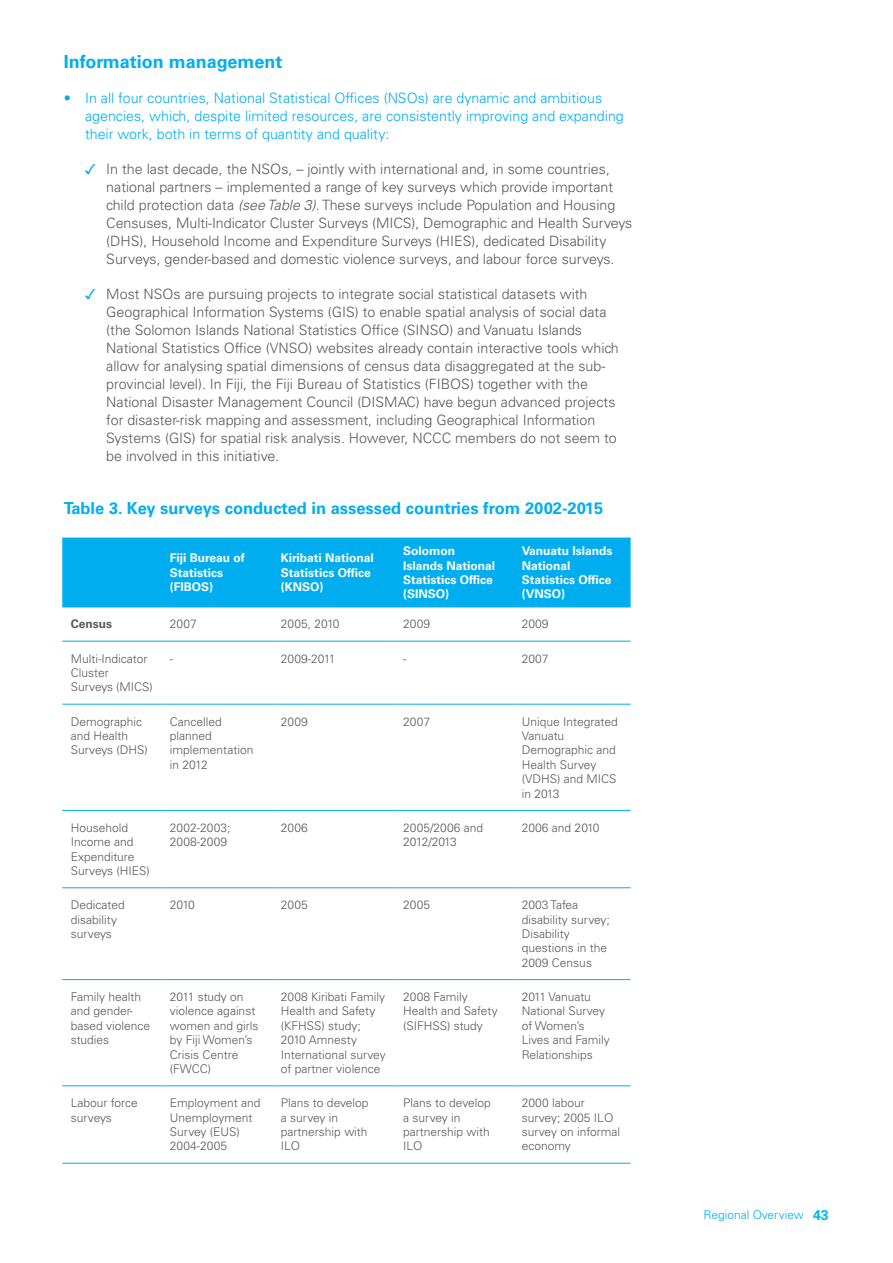
<style>
.page{position:relative;width:893px;height:1263px;background:#fff}
.page>*{position:absolute;margin:0;border:0;box-sizing:border-box;transform-origin:0 0}
.t1{font:700 18px "Univers LT Std";color:#00aeef}
.t2{font:700 16.5px "Univers LT Std";color:#00aeef}
.t3{font:300 14.25px/18px "Univers LT Std";color:#58595b}
.t4{font:300 14.25px/18px "Univers LT Std";color:#00aeef}
.t5{font:300 12px/14.4px "Univers LT Std";color:#58595b}
.t6{font:700 12px/14.4px "Univers LT Std";color:#fff}
.t7{font:300 12px "Univers LT Std";color:#00aeef}
.t8{font:700 12px "Univers LT Std";color:#58595b}
.s1{font-family:"Monotype Sorts";font-weight:400;color:#00aeef}
.s2{font-style:italic}
.s3{font-weight:700;font-size:14.25px;color:#00b9f1}
</style>
<div class="page">
<div style="left:62px;top:539px;width:569px;height:68px;background:#00aeef"></div>
<hr style="left:62px;top:538px;width:99px;height:1px;background:#00aeef">
<hr style="left:161px;top:538px;width:111px;height:1px;background:#00aeef">
<hr style="left:272px;top:538px;width:123px;height:1px;background:#00aeef">
<hr style="left:395px;top:538px;width:118px;height:1px;background:#00aeef">
<hr style="left:513px;top:538px;width:118px;height:1px;background:#00aeef">
<hr style="left:62px;top:607px;width:99px;height:1px;background:#00aeef">
<hr style="left:161px;top:607px;width:111px;height:1px;background:#00aeef">
<hr style="left:272px;top:607px;width:123px;height:1px;background:#00aeef">
<hr style="left:395px;top:607px;width:118px;height:1px;background:#00aeef">
<hr style="left:513px;top:607px;width:118px;height:1px;background:#00aeef">
<hr style="left:62px;top:641px;width:99px;height:1px;background:#00aeef">
<hr style="left:161px;top:641px;width:111px;height:1px;background:#00aeef">
<hr style="left:272px;top:641px;width:123px;height:1px;background:#00aeef">
<hr style="left:395px;top:641px;width:118px;height:1px;background:#00aeef">
<hr style="left:513px;top:641px;width:118px;height:1px;background:#00aeef">
<hr style="left:62px;top:704px;width:99px;height:1px;background:#00aeef">
<hr style="left:161px;top:704px;width:111px;height:1px;background:#00aeef">
<hr style="left:272px;top:704px;width:123px;height:1px;background:#00aeef">
<hr style="left:395px;top:704px;width:118px;height:1px;background:#00aeef">
<hr style="left:513px;top:704px;width:118px;height:1px;background:#00aeef">
<hr style="left:62px;top:810px;width:99px;height:1px;background:#00aeef">
<hr style="left:161px;top:810px;width:111px;height:1px;background:#00aeef">
<hr style="left:272px;top:810px;width:123px;height:1px;background:#00aeef">
<hr style="left:395px;top:810px;width:118px;height:1px;background:#00aeef">
<hr style="left:513px;top:810px;width:118px;height:1px;background:#00aeef">
<hr style="left:62px;top:887px;width:99px;height:1px;background:#00aeef">
<hr style="left:161px;top:887px;width:111px;height:1px;background:#00aeef">
<hr style="left:272px;top:887px;width:123px;height:1px;background:#00aeef">
<hr style="left:395px;top:887px;width:118px;height:1px;background:#00aeef">
<hr style="left:513px;top:887px;width:118px;height:1px;background:#00aeef">
<hr style="left:62px;top:979px;width:99px;height:1px;background:#00aeef">
<hr style="left:161px;top:979px;width:111px;height:1px;background:#00aeef">
<hr style="left:272px;top:979px;width:123px;height:1px;background:#00aeef">
<hr style="left:395px;top:979px;width:118px;height:1px;background:#00aeef">
<hr style="left:513px;top:979px;width:118px;height:1px;background:#00aeef">
<hr style="left:62px;top:1085px;width:99px;height:1px;background:#00aeef">
<hr style="left:161px;top:1085px;width:111px;height:1px;background:#00aeef">
<hr style="left:272px;top:1085px;width:123px;height:1px;background:#00aeef">
<hr style="left:395px;top:1085px;width:118px;height:1px;background:#00aeef">
<hr style="left:513px;top:1085px;width:118px;height:1px;background:#00aeef">
<hr style="left:62px;top:1163px;width:99px;height:1px;background:#00aeef">
<hr style="left:161px;top:1163px;width:111px;height:1px;background:#00aeef">
<hr style="left:272px;top:1163px;width:123px;height:1px;background:#00aeef">
<hr style="left:395px;top:1163px;width:118px;height:1px;background:#00aeef">
<hr style="left:513px;top:1163px;width:118px;height:1px;background:#00aeef">
<p class="t1" style="left:64px;top:51px;width:220px">Information management</p>
<p class="t4" style="left:85px;top:89px;width:540px;text-indent:-21px">• In all four countries, National Statistical Offices (NSOs) are dynamic and ambitious agencies, which, despite limited resources, are consistently improving and expanding their work, both in terms of quantity and quality:</p>
<p class="t3" style="left:106px;top:160px;width:527px;text-indent:-21px"><span class="s1">3</span> In the last decade, the NSOs, – jointly with international and, in some countries, national partners – implemented a range of key surveys which provide important child protection data <span class="s2">(see Table 3)</span>. These surveys include Population and Housing Censuses, Multi-Indicator Cluster Surveys (MICS), Demographic and Health Surveys (DHS), Household Income and Expenditure Surveys (HIES), dedicated Disability Surveys, gender-based and domestic violence surveys, and labour force surveys.</p>
<p class="t3" style="left:106px;top:285px;width:514px;text-indent:-21px"><span class="s1">3</span> Most NSOs are pursuing projects to integrate social statistical datasets with Geographical Information Systems (GIS) to enable spatial analysis of social data (the Solomon Islands National Statistics Office (SINSO) and Vanuatu Islands National Statistics Office (VNSO) websites already contain interactive tools which allow for analysing spatial dimensions of census data disaggregated at the sub&shy;provincial level). In Fiji, the Fiji Bureau of Statistics (FIBOS) together with the National Disaster Management Council (DISMAC) have begun advanced projects for disaster-risk mapping and assessment, including Geographical Information Systems (GIS) for spatial risk analysis. However, NCCC members do not seem to be involved in this initiative.</p>
<p class="t2" style="left:64px;top:499px;width:541px">Table 3. Key surveys conducted in assessed countries from 2002-2015</p>
<p class="t6" style="left:170px;top:551px;width:76px">Fiji Bureau of<br>Statistics (FIBOS)</p>
<p class="t6" style="left:281px;top:551px;width:94px">Kiribati National<br>Statistics Office (KNSO)</p>
<p class="t6" style="left:403px;top:544px;width:94px">Solomon<br>Islands National<br>Statistics Office (SINSO)</p>
<p class="t6" style="left:522px;top:544px;width:92px">Vanuatu Islands<br>National<br>Statistics Office (VNSO)</p>
<p class="t8" style="left:71px;top:617px;width:43px">Census</p>
<p class="t5" style="left:170px;top:617px;width:28px">2007</p>
<p class="t5" style="left:281px;top:617px;width:60px">2005, 2010</p>
<p class="t5" style="left:403px;top:617px;width:28px">2009</p>
<p class="t5" style="left:522px;top:617px;width:28px">2009</p>
<p class="t5" style="left:71px;top:651px;width:84px">Multi-Indicator<br>Cluster<br>Surveys (MICS)</p>
<p class="t5" style="left:170px;top:651px;width:5px">-</p>
<p class="t5" style="left:281px;top:651px;width:56px">2009-2011</p>
<p class="t5" style="left:403px;top:651px;width:5px">-</p>
<p class="t5" style="left:522px;top:651px;width:28px">2007</p>
<p class="t5" style="left:71px;top:714px;width:79px">Demographic and Health<br>Surveys (DHS)</p>
<p class="t5" style="left:170px;top:714px;width:85px">Cancelled planned implementation in 2012</p>
<p class="t5" style="left:281px;top:714px;width:28px">2009</p>
<p class="t5" style="left:403px;top:714px;width:28px">2007</p>
<p class="t5" style="left:522px;top:714px;width:98px">Unique Integrated<br>Vanuatu<br>Demographic and<br>Health Survey (VDHS) and MICS in 2013</p>
<p class="t5" style="left:71px;top:820px;width:81px">Household<br>Income and<br>Expenditure<br>Surveys (HIES)</p>
<p class="t5" style="left:170px;top:820px;width:62px">2002-2003;<br>2008-2009</p>
<p class="t5" style="left:281px;top:820px;width:28px">2006</p>
<p class="t5" style="left:403px;top:820px;width:81px">2005/2006 and<br>2012/2013</p>
<p class="t5" style="left:522px;top:820px;width:79px">2006 and 2010</p>
<p class="t5" style="left:71px;top:898px;width:56px">Dedicated disability surveys</p>
<p class="t5" style="left:170px;top:898px;width:26px">2010</p>
<p class="t5" style="left:281px;top:898px;width:28px">2005</p>
<p class="t5" style="left:403px;top:898px;width:28px">2005</p>
<p class="t5" style="left:522px;top:898px;width:90px">2003 Tafea disability survey;<br>Disability questions in the<br>2009 Census</p>
<p class="t5" style="left:71px;top:989px;width:81px">Family health and gender&shy;based violence studies</p>
<p class="t5" style="left:170px;top:989px;width:90px">2011 study on violence against women and girls by Fiji Women’s<br>Crisis Centre (FWCC)</p>
<p class="t5" style="left:281px;top:989px;width:106px">2008 Kiribati Family<br>Health and Safety (KFHSS) study;<br>2010 Amnesty<br>International survey of partner violence</p>
<p class="t5" style="left:403px;top:989px;width:96px">2008 Family<br>Health and Safety (SIFHSS) study</p>
<p class="t5" style="left:522px;top:989px;width:90px">2011 Vanuatu<br>National Survey of Women’s<br>Lives and Family<br>Relationships</p>
<p class="t5" style="left:71px;top:1096px;width:69px">Labour force surveys</p>
<p class="t5" style="left:170px;top:1096px;width:92px">Employment and<br>Unemployment<br>Survey (EUS)<br>2004-2005</p>
<p class="t5" style="left:281px;top:1096px;width:89px">Plans to develop a survey in partnership with<br>ILO</p>
<p class="t5" style="left:403px;top:1096px;width:89px">Plans to develop a survey in partnership with<br>ILO</p>
<p class="t5" style="left:522px;top:1096px;width:100px">2000 labour survey; 2005 ILO survey on informal economy</p>
<p class="t7" style="left:704px;top:1208px;width:127px">Regional Overview <span class="s3">43</span></p>
</div>
